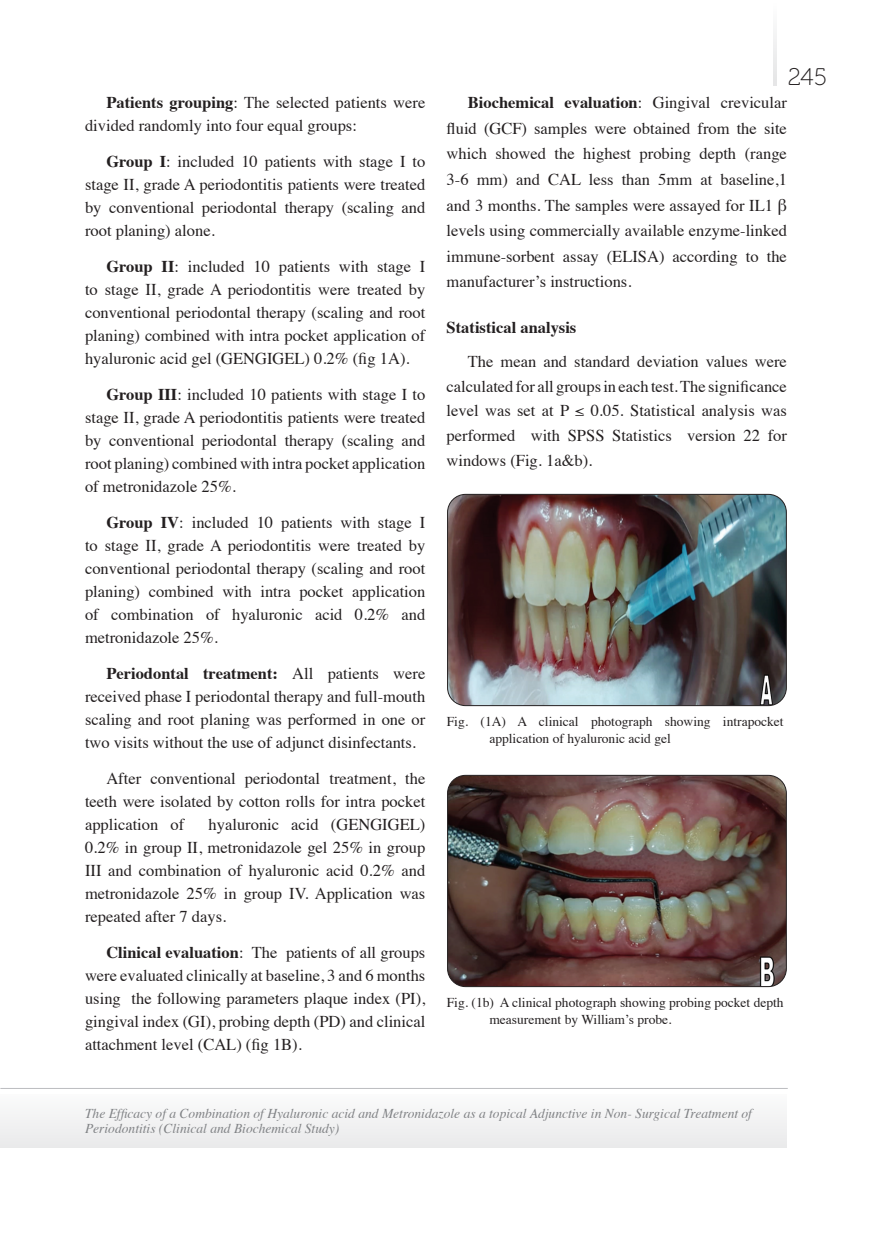
<style>
.page{position:relative;width:872px;height:1234px;background:#fff}
.page>*{position:absolute;margin:0;border:0;box-sizing:border-box;transform-origin:0 0}
.t1{font:24px "Museo 100";color:#231f20}
.t2{font:16.5px/23px "Times";color:#231f20;text-align:justify}
.adrres_1{font:700 16.5px "Times";color:#231f20}
.Fig{font:13.5px/16.5px "Times";color:#231f20}
.t3{font:italic 13.5px/15px "Times";color:#808285}
.s1{font-weight:700}
</style>
<div class="page">
<svg style="left:773px;top:32px;width:3px;height:53px"></svg>
<hr style="left:0;top:1087px;width:787px;height:1px;background:#bcbdc0">
<div style="left:0;top:1094px;width:787px;height:52px;background:#f2f2f3"></div>
<img style="left:447px;top:494px;width:339px;height:211px">
<div style="left:447px;top:494px;width:339px;height:211px;border:1px solid #231f20;border-radius:18px"></div>
<img style="left:447px;top:776px;width:339px;height:210px">
<div style="left:447px;top:774px;width:339px;height:212px;border:1px solid #231f20;border-radius:18px"></div>
<p class="t2" style="left:85px;top:90px;width:342px;text-indent:21px"><span class="s1">Patients grouping</span>: The selected patients were divided randomly into four equal groups:</p>
<p class="t2" style="left:85px;top:148px;width:342px;text-indent:21px"><span class="s1">Group I</span>: included 10 patients with stage I to stage II, grade A periodontitis patients were treated by conventional periodontal therapy (scaling and root planing) alone.</p>
<p class="t2" style="left:85px;top:253px;width:342px;text-indent:21px"><span class="s1">Group II</span>: included 10 patients with stage I to stage II, grade A periodontitis were treated by conventional periodontal therapy (scaling and root planing) combined with intra pocket application of hyaluronic acid gel (GENGIGEL) 0.2% (fig 1A).</p>
<p class="t2" style="left:85px;top:381px;width:342px;text-indent:21px"><span class="s1">Group III</span>: included 10 patients with stage I to stage II, grade A periodontitis patients were treated by conventional periodontal therapy (scaling and root planing) combined with intra pocket application of metronidazole 25%.</p>
<p class="t2" style="left:85px;top:509px;width:342px;text-indent:21px"><span class="s1">Group IV</span>: included 10 patients with stage I to stage II, grade A periodontitis were treated by conventional periodontal therapy (scaling and root planing) combined with intra pocket application of combination of hyaluronic acid 0.2% and metronidazole 25%.</p>
<p class="t2" style="left:85px;top:660px;width:342px;text-indent:21px"><span class="s1">Periodontal treatment:</span> All patients were received phase I periodontal therapy and full-mouth scaling and root planing was performed in one or two visits without the use of adjunct disinfectants.</p>
<p class="t2" style="left:85px;top:765px;width:342px;text-indent:21px">After conventional periodontal treatment, the teeth were isolated by cotton rolls for intra pocket application of</p>
<p class="t2" style="left:85px;top:811px;width:342px;text-indent:123px">hyaluronic acid (GENGIGEL)<br>0.2% in group II, metronidazole gel 25% in group III and combination of hyaluronic acid 0.2% and metronidazole 25% in group IV. Application was repeated after 7 days.</p>
<p class="t2" style="left:85px;top:939px;width:342px;text-indent:21px"><span class="s1">Clinical evaluation</span>: The patients of all groups were evaluated clinically at baseline, 3 and 6 months using the following parameters plaque index (PI), gingival index (GI), probing depth (PD) and clinical attachment level (CAL) (fig 1B).</p>
<h1 class="t1" style="left:787px;top:64px;width:41px">245</h1>
<p class="t2" style="left:446px;top:88px;width:342px;line-height:25.7px;text-indent:21px"><span class="s1">Biochemical evaluation</span>: Gingival crevicular fluid (GCF) samples were obtained from the site which showed the highest probing depth (range 3-6 mm) and CAL less than 5mm at baseline,1 and 3 months. The samples were assayed for IL1 β levels using commercially available enzyme-linked immune-sorbent assay (ELISA) according to the manufacturer’s instructions.</p>
<p class="adrres_1" style="left:446px;top:312px;width:131px">Statistical analysis</p>
<p class="t2" style="left:446px;top:347px;width:342px;line-height:24.9px;text-indent:21px">The mean and standard deviation values were calculated for all groups in each test. The significance level was set at P ≤ 0.05. Statistical analysis was performed with SPSS Statistics version 22 for windows (Fig. 1a&amp;b).</p>
<p class="Fig" style="left:489px;top:712px;width:296px;text-indent:-43px">Fig. (1A) A clinical photograph showing intrapocket application of hyaluronic acid gel</p>
<p class="Fig" style="left:489px;top:993px;width:296px;text-indent:-43px">Fig. (1b) A clinical photograph showing probing pocket depth measurement by William’s probe.</p>
<p class="t3" style="left:85px;top:1104px;width:668px">The Efficacy of a Combination of Hyaluronic acid and Metronidazole as a topical Adjunctive in Non- Surgical Treatment of<br>Periodontitis (Clinical and Biochemical Study)</p>
</div>
